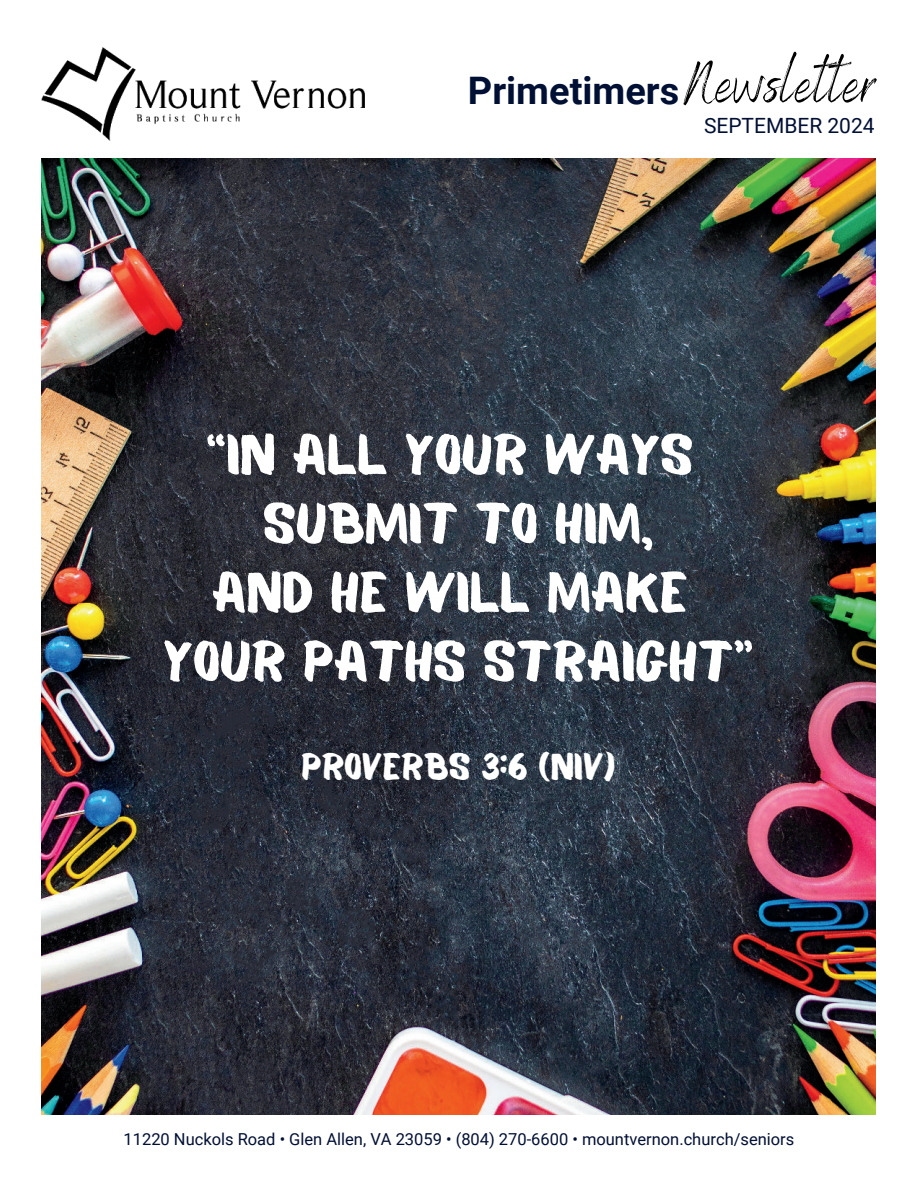
<style>
.page{position:relative;width:918px;height:1188px;background:#fff}
.page>*{position:absolute;margin:0;border:0;box-sizing:border-box;transform-origin:0 0}
.t1{font:56.55px/68.8px "Balmy";color:#fff;text-align:center}
.t2{font:700 37.95px "Roboto";color:#000f34}
.t3{font:37.05px "Balmy";color:#fff}
.t4{font:21px "Roboto";color:#000f34}
.t5{font:16.5px "Roboto";color:#000f34}
.s1{font-family:"Benedict";font-weight:400;font-size:63px;color:#000}
</style>
<div class="page">
<img style="left:42px;top:48px;width:322px;height:92px">
<img style="left:42px;top:158px;width:833px;height:957px">
<h2 class="t2" style="left:468px;top:63px;width:408px">Primetimers<span class="s1">Newsletter</span></h2>
<p class="t4" style="left:704px;top:111px;width:172px">SEPTEMBER 2024</p>
<h1 class="t1" style="left:163px;top:424px;width:592px">“IN ALL YOUR WAYS<br>SUBMIT TO HIM,<br>AND HE WILL MAKE<br>YOUR PATHS STRAIGHT”</h1>
<h3 class="t3" style="left:301px;top:740px;width:316px">PROVERBS 3:6 (NIV)</h3>
<p class="t5" style="left:124px;top:1128px;width:672px">11220 Nuckols Road • Glen Allen, VA 23059 • (804) 270-6600 • mountvernon.church/seniors</p>
</div>
